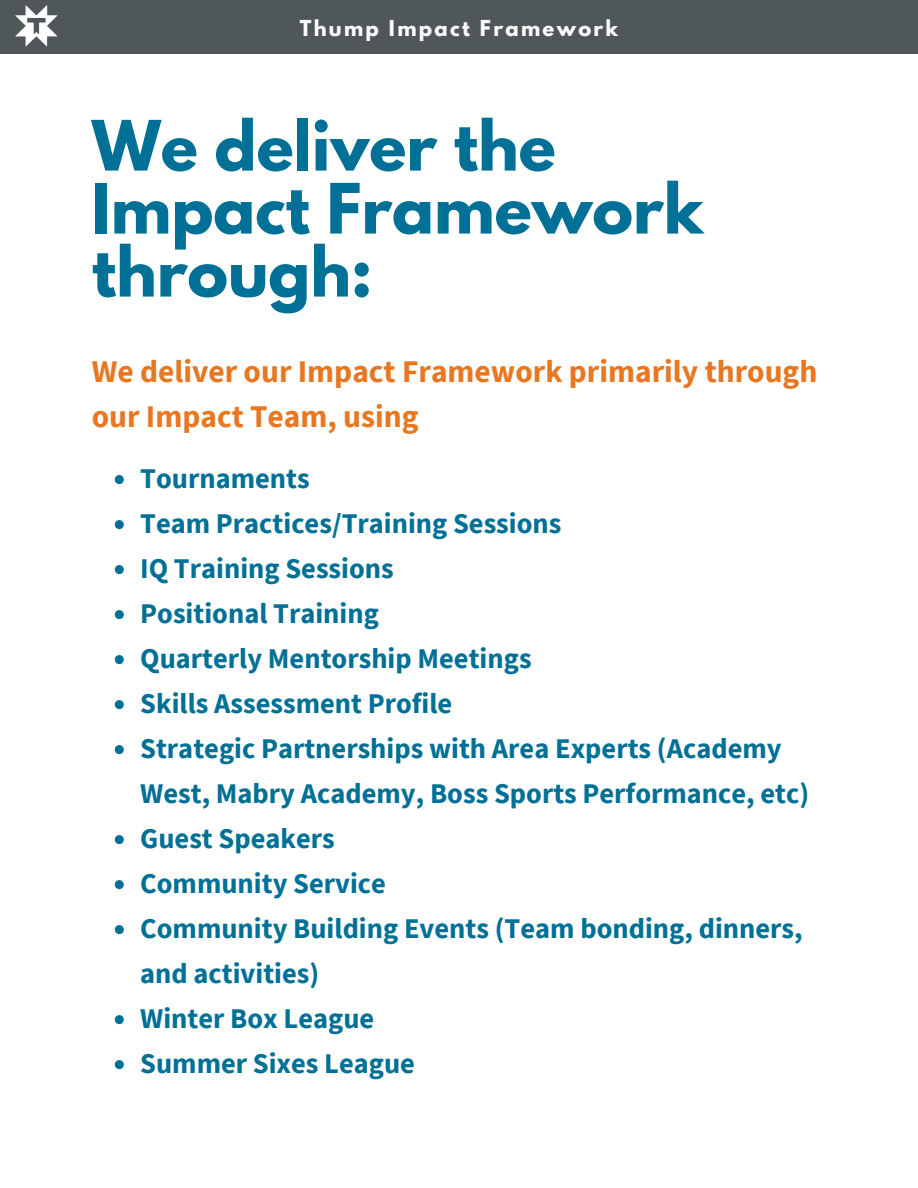
<style>
.page{position:relative;width:918px;height:1188px;background:#fff}
.page>*{position:absolute;margin:0;border:0;box-sizing:border-box;transform-origin:0 0}
.t1{font:700 61.5px/63px "League Spartan";color:#007096}
.t2{font:700 31.5px/45px "Source Sans Pro";color:#e87722}
.t3{font:700 28.5px/45px "Source Sans Pro";color:#007096}
.t4{font:700 19.5px "League Spartan";letter-spacing:.12em;color:#fdfdfd}
</style>
<div class="page">
<div style="left:0;top:0;width:918px;height:54px;background:#505759"></div>
<img style="left:15px;top:5px;width:43px;height:42px">
<svg style="left:115px;top:475px;width:9px;height:9px"></svg>
<svg style="left:115px;top:520px;width:9px;height:9px"></svg>
<svg style="left:115px;top:565px;width:9px;height:9px"></svg>
<svg style="left:115px;top:610px;width:9px;height:9px"></svg>
<svg style="left:115px;top:655px;width:9px;height:9px"></svg>
<svg style="left:115px;top:700px;width:9px;height:9px"></svg>
<svg style="left:115px;top:745px;width:9px;height:9px"></svg>
<svg style="left:115px;top:835px;width:9px;height:9px"></svg>
<svg style="left:115px;top:880px;width:9px;height:9px"></svg>
<svg style="left:115px;top:925px;width:9px;height:9px"></svg>
<svg style="left:115px;top:1015px;width:9px;height:9px"></svg>
<svg style="left:115px;top:1060px;width:9px;height:9px"></svg>
<p class="t4" style="left:300px;top:18px;width:320px">Thump Impact Framework</p>
<p class="t1" style="left:92px;top:122px;width:613px">We deliver the<br>Impact Framework through:</p>
<p class="t2" style="left:92px;top:348px;width:727px">We deliver our Impact Framework primarily through our Impact Team, using</p>
<p class="t3" style="left:140px;top:455px;width:171px">Tournaments</p>
<p class="t3" style="left:140px;top:500px;width:423px">Team Practices/Training Sessions</p>
<p class="t3" style="left:140px;top:545px;width:255px">IQ Training Sessions</p>
<p class="t3" style="left:140px;top:590px;width:240px">Positional Training</p>
<p class="t3" style="left:140px;top:635px;width:393px">Quarterly Mentorship Meetings</p>
<p class="t3" style="left:140px;top:680px;width:314px">Skills Assessment Profile</p>
<p class="t3" style="left:140px;top:725px;width:671px">Strategic Partnerships with Area Experts (Academy<br>West, Mabry Academy, Boss Sports Performance, etc)</p>
<p class="t3" style="left:140px;top:815px;width:196px">Guest Speakers</p>
<p class="t3" style="left:140px;top:860px;width:247px">Community Service</p>
<p class="t3" style="left:140px;top:905px;width:664px">Community Building Events (Team bonding, dinners, and activities)</p>
<p class="t3" style="left:140px;top:995px;width:236px">Winter Box League</p>
<p class="t3" style="left:140px;top:1041px;width:276px">Summer Sixes League</p>
</div>
